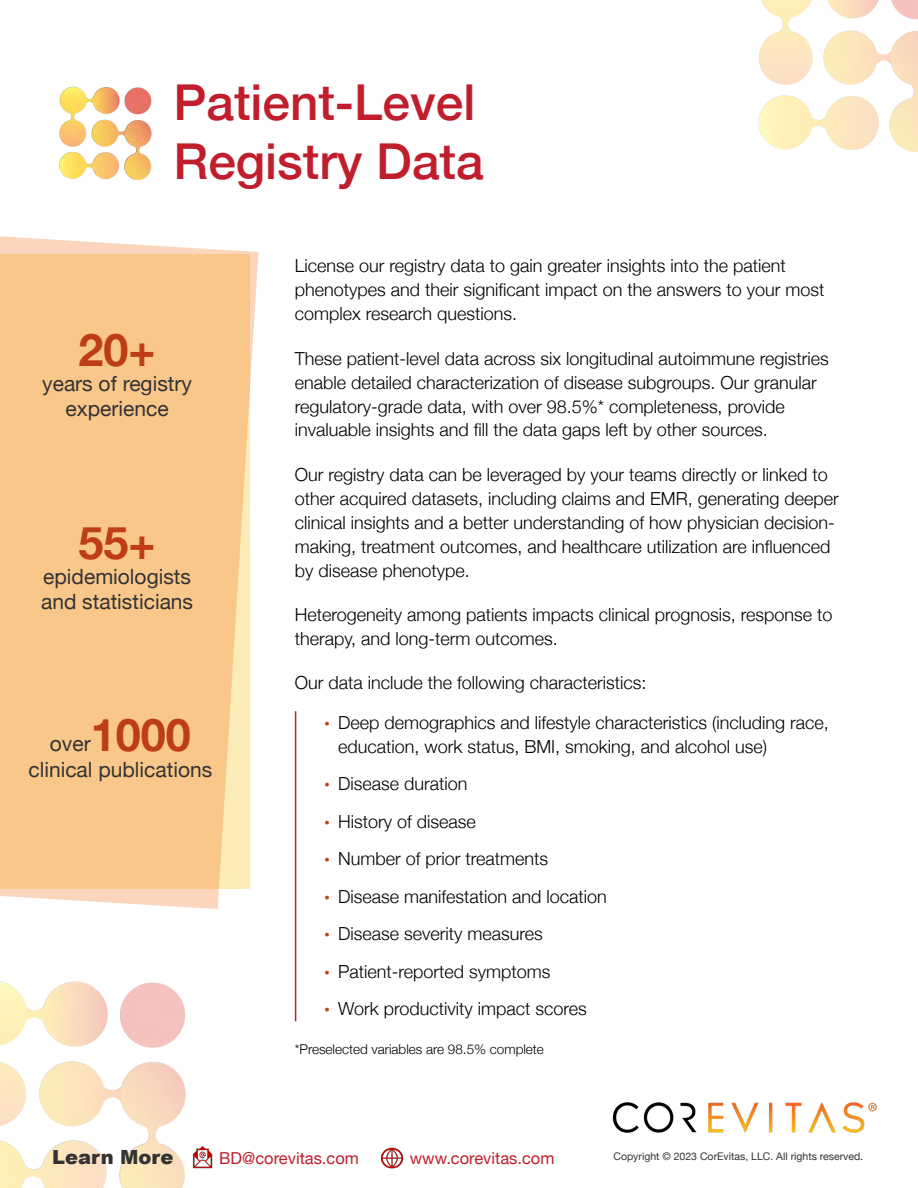
<style>
.page{position:relative;width:918px;height:1188px;background:#fff}
.page>*{position:absolute;margin:0;border:0;box-sizing:border-box;transform-origin:0 0}
.t1{font:500 49.5px/59.4px "Helvetica Neue";color:#c11e2d}
.t2{font:700 45px "Helvetica Neue";color:#bd3e14}
.t3{font:21px/25.2px "Helvetica Neue";color:#333;text-align:center}
.t4{font:900 19.5px "Arial";color:#333}
.t5{font:300 18px/24px "Helvetica Neue";color:#000}
.t6{font:16.5px "Helvetica Neue";color:#c11e2d}
.t7{font:300 13.5px "Helvetica Neue";color:#000}
.t8{font:10.5px "Helvetica Neue";color:#333}
.s1{font-weight:700;font-size:45px;color:#bd3e14}
.s2{font-family:"Arial";font-weight:400;font-style:italic;font-size:15px;color:#bd3e14}
</style>
<div class="page">
<img style="left:0;top:981px;width:186px;height:207px">
<img style="left:612px;top:1102px;width:265px;height:31px">
<img style="left:192px;top:1146px;width:21px;height:22px">
<img style="left:380px;top:1147px;width:24px;height:22px">
<div style="left:0;top:236px;width:258px;height:673px;background:#f9c78a"></div>
<img style="left:758px;top:0;width:160px;height:152px">
<img style="left:59px;top:86px;width:92px;height:94px">
<hr style="left:295px;top:711px;width:1px;height:310px;background:#c11e2d">
<h1 class="t1" style="left:174px;top:68px;width:311px">Patient-Level<br>Registry Data</h1>
<h2 class="t2" style="left:79px;top:314px;width:79px">20+</h2>
<p class="t3" style="left:42px;top:372px;width:151px">years of registry experience</p>
<h2 class="t2" style="left:79px;top:507px;width:79px">55+</h2>
<p class="t3" style="left:41px;top:565px;width:154px;text-align:left">epidemiologists and statisticians</p>
<p class="t3" style="left:28px;top:733px;width:185px">over<span class="s1">1000 </span>clinical publications</p>
<p class="t5" style="left:295px;top:253px;width:531px">License our registry data to gain greater insights into the patient phenotypes and their significant impact on the answers to your most complex research questions.</p>
<p class="t5" style="left:295px;top:345px;width:536px">These patient-level data across six longitudinal autoimmune registries enable detailed characterization of disease subgroups. Our granular regulatory-grade data, with over 98.5%* completeness, provide invaluable insights and fill the data gaps left by other sources.</p>
<p class="t5" style="left:295px;top:461px;width:545px">Our registry data can be leveraged by your teams directly or linked to other acquired datasets, including claims and EMR, generating deeper clinical insights and a better understanding of how physician decision&shy;making, treatment outcomes, and healthcare utilization are influenced by disease phenotype.</p>
<p class="t5" style="left:295px;top:601px;width:539px">Heterogeneity among patients impacts clinical prognosis, response to therapy, and long-term outcomes.</p>
<p class="t5" style="left:295px;top:669px;width:353px">Our data include the following characteristics:</p>
<p class="t5" style="left:338px;top:709px;width:492px;text-indent:-14px"><span class="s2">•</span> Deep demographics and lifestyle characteristics (including race, education, work status, BMI, smoking, and alcohol use)</p>
<p class="t5" style="left:325px;top:770px;width:144px"><span class="s2">•</span> Disease duration</p>
<p class="t5" style="left:325px;top:808px;width:153px"><span class="s2">•</span> History of disease</p>
<p class="t5" style="left:325px;top:845px;width:225px"><span class="s2">•</span> Number of prior treatments</p>
<p class="t5" style="left:325px;top:883px;width:284px"><span class="s2">•</span> Disease manifestation and location</p>
<p class="t5" style="left:325px;top:920px;width:220px"><span class="s2">•</span> Disease severity measures</p>
<p class="t5" style="left:325px;top:958px;width:227px"><span class="s2">•</span> Patient-reported symptoms</p>
<p class="t5" style="left:325px;top:995px;width:264px"><span class="s2">•</span> Work productivity impact scores</p>
<p class="t7" style="left:295px;top:1038px;width:251px">*Preselected variables are 98.5% complete</p>
<p class="t4" style="left:52px;top:1143px;width:123px">Learn More</p>
<p class="t6" style="left:219px;top:1146px;width:141px">BD@corevitas.com</p>
<p class="t8" style="left:613px;top:1149px;width:251px">Copyright © 2023 CorEvitas, LLC. All rights reserved.</p>
<p class="t6" style="left:410px;top:1146px;width:146px">www.corevitas.com</p>
</div>
